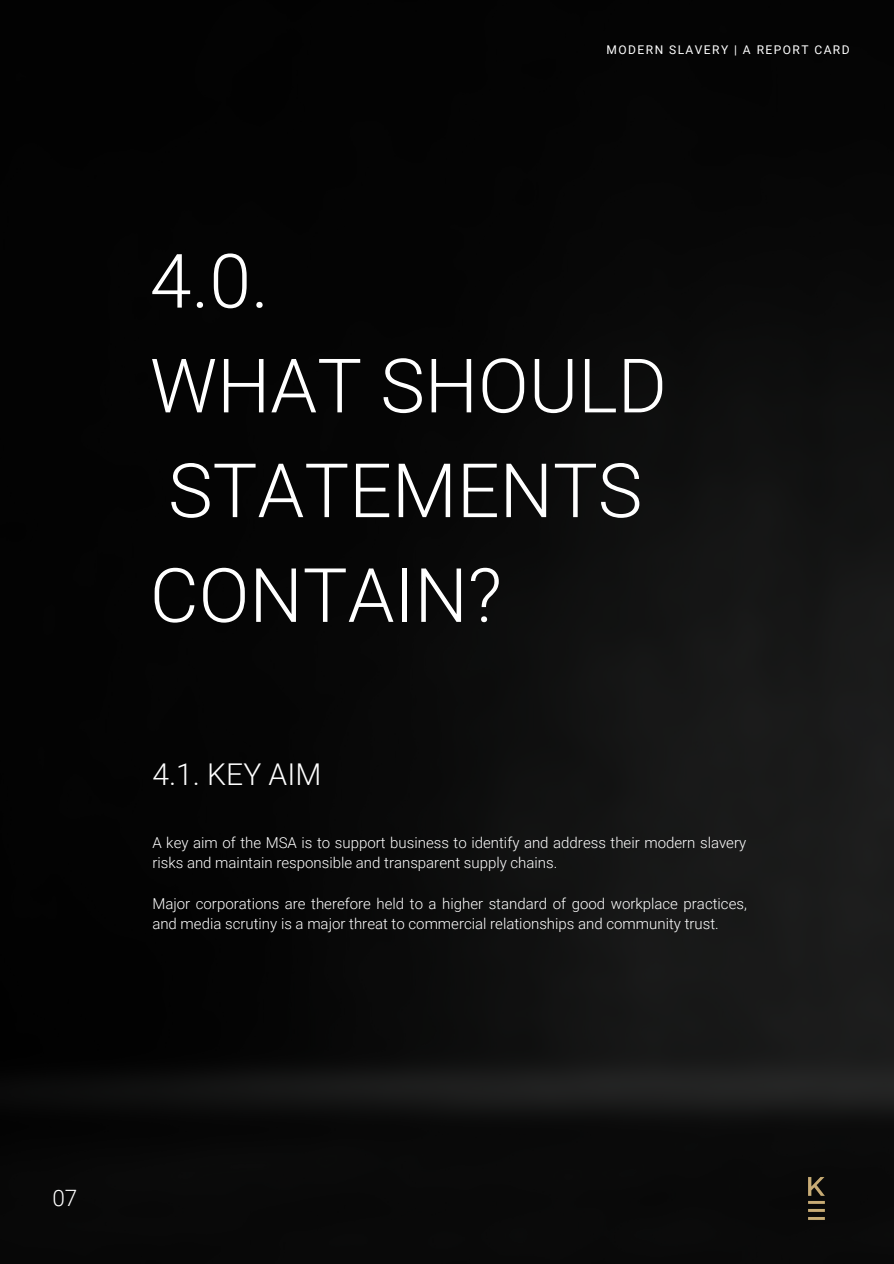
<style>
.page{position:relative;width:894px;height:1264px;background:#fff}
.page>*{position:absolute;margin:0;border:0;box-sizing:border-box;transform-origin:0 0}
.t1{font:300 75px/104.7px "Roboto";color:#fff}
.t2{font:300 30px "Roboto";color:#fff}
.t3{font:300 22.5px "Roboto";color:#fff}
.t4{font:300 15px/20.2px "Roboto";color:#fff}
.t5{font:12px "Roboto";letter-spacing:.12em;color:#fff}
</style>
<div class="page">
<div style="left:0;top:0;width:893px;height:1263px;background:linear-gradient(to right,#010101,#131313)"></div>
<img style="left:804px;top:1174px;width:24px;height:48px">
<p class="t5" style="left:606px;top:43px;width:244px">MODERN SLAVERY | A REPORT CARD</p>
<h1 class="t1" style="left:150px;top:229px;width:518px">4.0.<br>WHAT SHOULD<br>STATEMENTS<br>CONTAIN?</h1>
<h2 class="t2" style="left:152px;top:757px;width:170px">4.1. KEY AIM</h2>
<p class="t4" style="left:152px;top:832px;width:595px">A key aim of the MSA is to support business to identify and address their modern slavery risks and maintain responsible and transparent supply chains.</p>
<p class="t4" style="left:152px;top:893px;width:596px">Major corporations are therefore held to a higher standard of good workplace practices, and media scrutiny is a major threat to commercial relationships and community trust.</p>
<h3 class="t3" style="left:52px;top:1185px;width:26px">07</h3>
</div>
